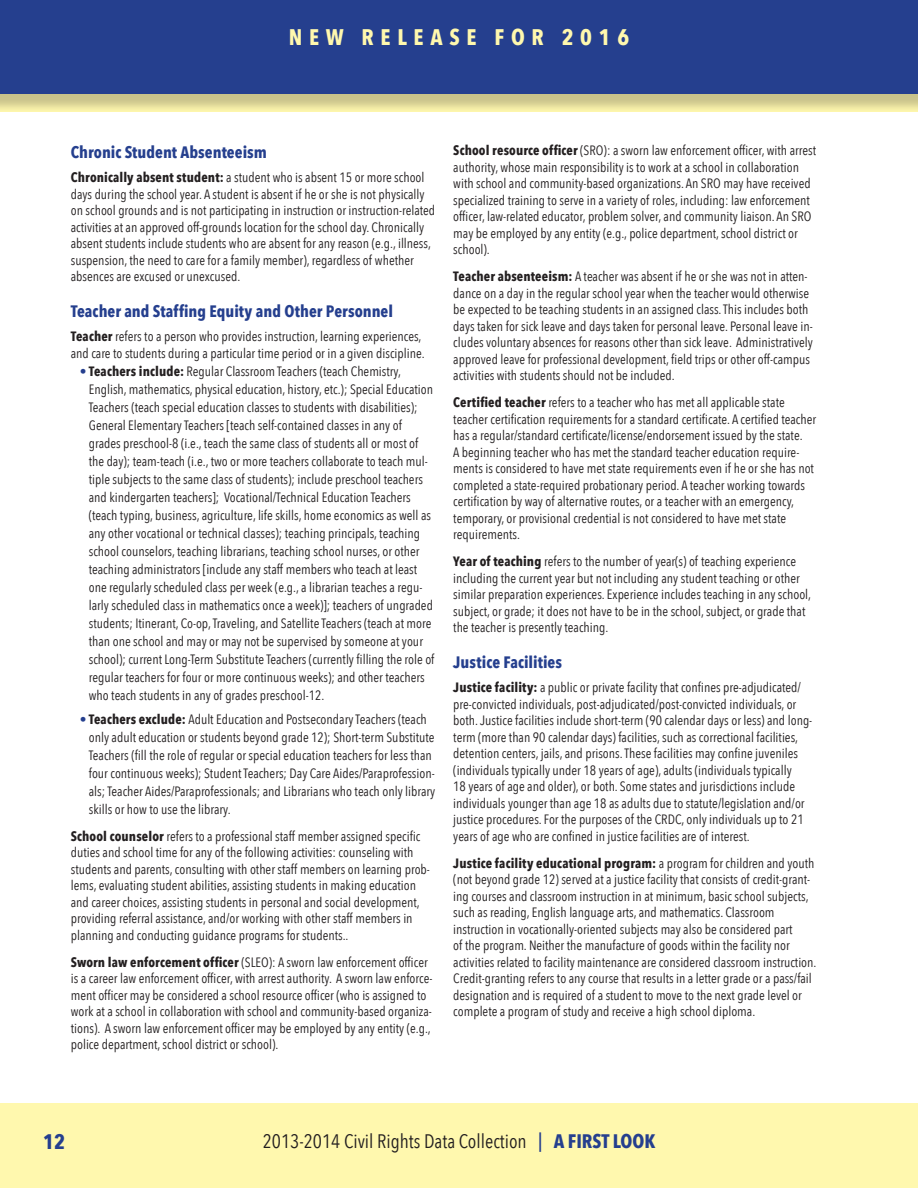
<style>
.page{position:relative;width:918px;height:1188px;background:#fff}
.page>*{position:absolute;margin:0;border:0;box-sizing:border-box;transform-origin:0 0}
.t1{font:700 22.5px "Avenir Next Condensed";letter-spacing:.3em;color:#fff8ae}
.t2{font:700 21px "Avenir Next Condensed";color:#253f8e}
.t3{font:19.5px "Avenir Next Condensed";color:#231f20}
.t4{font:700 16.5px "Avenir Next Condensed";color:#253f8e}
.t5{font:13.5px/16.5px "Avenir Next Condensed";color:#231f20}
.s1{font-weight:700}
.s2{font-weight:700;color:#253f8e}
.s3{font-weight:500;color:#253f8e}
</style>
<div class="page">
<div style="left:0;top:1103px;width:918px;height:85px;background:#fff8ae"></div>
<div style="left:0;top:0;width:918px;height:113px;background:#231f20;opacity:.25"></div>
<div style="left:0;top:0;width:918px;height:94px;background:#253f8e"></div>
<h1 class="t1" style="left:289px;top:23px;width:342px">NEW RELEASE FOR 2016</h1>
<h3 class="t4" style="left:71px;top:142px;width:198px">Chronic Student Absenteeism</h3>
<p class="t5" style="left:71px;top:169px;width:366px"><span class="s1">Chronically absent student:</span> a student who is absent 15 or more school days during the school year. A student is absent if he or she is not physically on school grounds and is not participating in instruction or instruction-related activities at an approved off-grounds location for the school day. Chronically absent students include students who are absent for any reason (e.g., illness, suspension, the need to care for a family member), regardless of whether absences are excused or unexcused.</p>
<h3 class="t4" style="left:71px;top:301px;width:324px">Teacher and Staffing Equity and Other Personnel</h3>
<p class="t5" style="left:71px;top:328px;width:355px"><span class="s1">Teacher</span> refers to a person who provides instruction, learning experiences, and care to students during a particular time period or in a given discipline.</p>
<p class="t5" style="left:89px;top:361px;width:347px;line-height:18px;text-indent:-9px"><span class="s2">•</span> <span class="s1">Teachers include:</span> Regular Classroom Teachers (teach Chemistry, English, mathematics, physical education, history, etc.); Special Education Teachers (teach special education classes to students with disabilities); General Elementary Teachers [teach self-contained classes in any of grades preschool-8 (i.e., teach the same class of students all or most of the day); team-teach (i.e., two or more teachers collaborate to teach mul&shy;tiple subjects to the same class of students); include preschool teachers and kindergarten teachers]; Vocational/Technical Education Teachers (teach typing, business, agriculture, life skills, home economics as well as any other vocational or technical classes); teaching principals, teaching school counselors, teaching librarians, teaching school nurses, or other teaching administrators [include any staff members who teach at least one regularly scheduled class per week (e.g., a librarian teaches a regu&shy;larly scheduled class in mathematics once a week)]; teachers of ungraded students; Itinerant, Co-op, Traveling, and Satellite Teachers (teach at more than one school and may or may not be supervised by someone at your school); current Long-Term Substitute Teachers (currently filling the role of regular teachers for four or more continuous weeks); and other teachers who teach students in any of grades preschool-12.</p>
<p class="t5" style="left:89px;top:709px;width:348px;line-height:18px;text-indent:-9px"><span class="s2">•</span> <span class="s1">Teachers exclude:</span> Adult Education and Postsecondary Teachers (teach only adult education or students beyond grade 12); Short-term Substitute Teachers (fill the role of regular or special education teachers for less than four continuous weeks); Student Teachers; Day Care Aides/Paraprofession&shy;als; Teacher Aides/Paraprofessionals; and Librarians who teach only library skills or how to use the library.</p>
<p class="t5" style="left:71px;top:827px;width:361px"><span class="s1">School counselor</span> refers to a professional staff member assigned specific duties and school time for any of the following activities: counseling with students and parents, consulting with other staff members on learning prob&shy;lems, evaluating student abilities, assisting students in making education and career choices, assisting students in personal and social development, providing referral assistance, and/or working with other staff members in planning and conducting guidance programs for students..</p>
<p class="t5" style="left:71px;top:953px;width:363px"><span class="s1">Sworn law enforcement officer</span> (SLEO): A sworn law enforcement officer is a career law enforcement officer, with arrest authority. A sworn law enforce&shy;ment officer may be considered a school resource officer (who is assigned to work at a school in collaboration with school and community-based organiza&shy;tions). A sworn law enforcement officer may be employed by any entity (e.g., police department, school district or school).</p>
<p class="t5" style="left:453px;top:142px;width:364px"><span class="s1">School resource officer</span> (SRO): a sworn law enforcement officer, with arrest authority, whose main responsibility is to work at a school in collaboration with school and community-based organizations. An SRO may have received specialized training to serve in a variety of roles, including: law enforcement officer, law-related educator, problem solver, and community liaison. An SRO may be employed by any entity (e.g., police department, school district or school).</p>
<p class="t5" style="left:453px;top:268px;width:361px"><span class="s1">Teacher absenteeism:</span> A teacher was absent if he or she was not in atten&shy;dance on a day in the regular school year when the teacher would otherwise be expected to be teaching students in an assigned class. This includes both days taken for sick leave and days taken for personal leave. Personal leave in&shy;cludes voluntary absences for reasons other than sick leave. Administratively approved leave for professional development, field trips or other off-campus activities with students should not be included.</p>
<p class="t5" style="left:453px;top:394px;width:364px"><span class="s1">Certified teacher</span> refers to a teacher who has met all applicable state teacher certification requirements for a standard certificate. A certified teacher has a regular/standard certificate/license/endorsement issued by the state.<br>A beginning teacher who has met the standard teacher education require&shy;ments is considered to have met state requirements even if he or she has not completed a state-required probationary period. A teacher working towards certification by way of alternative routes, or a teacher with an emergency, temporary, or provisional credential is not considered to have met state requirements.</p>
<p class="t5" style="left:453px;top:553px;width:359px"><span class="s1">Year of teaching</span> refers to the number of year(s) of teaching experience including the current year but not including any student teaching or other similar preparation experiences. Experience includes teaching in any school, subject, or grade; it does not have to be in the school, subject, or grade that the teacher is presently teaching.</p>
<h3 class="t4" style="left:453px;top:652px;width:110px">Justice Facilities</h3>
<p class="t5" style="left:453px;top:679px;width:361px"><span class="s1">Justice facility:</span> a public or private facility that confines pre-adjudicated/ pre-convicted individuals, post-adjudicated/post-convicted individuals, or both. Justice facilities include short-term (90 calendar days or less) and long&shy;term (more than 90 calendar days) facilities, such as correctional facilities, detention centers, jails, and prisons. These facilities may confine juveniles (individuals typically under 18 years of age), adults (individuals typically<br>18 years of age and older), or both. Some states and jurisdictions include individuals younger than age 18 as adults due to statute/legislation and/or justice procedures. For the purposes of the CRDC, only individuals up to 21 years of age who are confined in justice facilities are of interest.</p>
<p class="t5" style="left:453px;top:854px;width:365px"><span class="s1">Justice facility educational program:</span> a program for children and youth (not beyond grade 12) served at a justice facility that consists of credit-grant&shy;ing courses and classroom instruction in at minimum, basic school subjects, such as reading, English language arts, and mathematics. Classroom instruction in vocationally-oriented subjects may also be considered part<br>of the program. Neither the manufacture of goods within the facility nor activities related to facility maintenance are considered classroom instruction.<br>Credit-granting refers to any course that results in a letter grade or a pass/fail designation and is required of a student to move to the next grade level or complete a program of study and receive a high school diploma.</p>
<h2 class="t2" style="left:43px;top:1129px;width:24px">12</h2>
<h3 class="t3" style="left:263px;top:1125px;width:394px">2013-2014 Civil Rights Data Collection <span class="s3">|</span> <span class="s2">A FIRST LOOK</span></h3>
</div>
